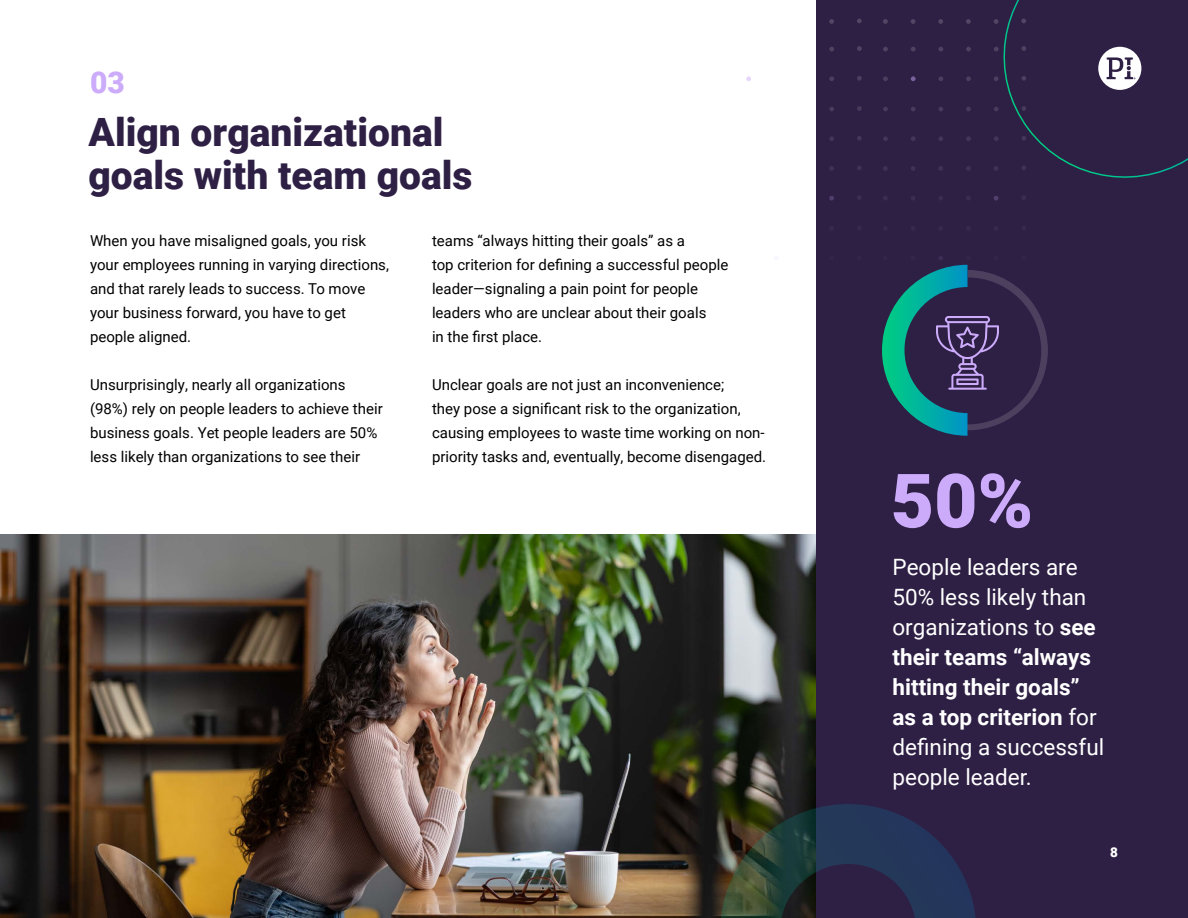
<style>
.page{position:relative;width:1188px;height:918px;background:#fff}
.page>*{position:absolute;margin:0;border:0;box-sizing:border-box;transform-origin:0 0}
.t1{font:900 75px "Roboto";color:#cbabfa}
.t2{font:900 39px/43.5px "Roboto";color:#2e1f44}
.t3{font:900 30px "Roboto";color:#cbabfa}
.t4{font:22.5px/30px "Roboto";color:#fff}
.t5{font:15px/24px "Roboto";color:#000}
.t6{font:900 13.5px "Roboto";color:#fff}
.s1{font-weight:700}
</style>
<div class="page">
<img style="left:0;top:534px;width:816px;height:384px">
<div style="left:816px;top:0;width:372px;height:918px;background:#2e1f44"></div>
<svg style="left:966px;top:19px;width:5px;height:5px"></svg>
<svg style="left:911px;top:19px;width:4px;height:5px"></svg>
<svg style="left:883px;top:19px;width:5px;height:5px"></svg>
<svg style="left:938px;top:19px;width:5px;height:5px"></svg>
<svg style="left:966px;top:47px;width:5px;height:4px"></svg>
<svg style="left:911px;top:47px;width:5px;height:4px"></svg>
<svg style="left:883px;top:47px;width:5px;height:4px"></svg>
<svg style="left:938px;top:47px;width:5px;height:4px"></svg>
<svg style="left:966px;top:76px;width:5px;height:5px"></svg>
<svg style="left:883px;top:76px;width:5px;height:5px"></svg>
<svg style="left:938px;top:76px;width:5px;height:5px"></svg>
<svg style="left:966px;top:107px;width:5px;height:4px"></svg>
<svg style="left:911px;top:107px;width:5px;height:4px"></svg>
<svg style="left:883px;top:107px;width:5px;height:4px"></svg>
<svg style="left:938px;top:107px;width:5px;height:4px"></svg>
<svg style="left:966px;top:136px;width:5px;height:5px"></svg>
<svg style="left:911px;top:136px;width:5px;height:5px"></svg>
<svg style="left:883px;top:136px;width:5px;height:5px"></svg>
<svg style="left:938px;top:136px;width:5px;height:5px"></svg>
<svg style="left:966px;top:166px;width:5px;height:5px"></svg>
<svg style="left:911px;top:166px;width:4px;height:5px"></svg>
<svg style="left:883px;top:166px;width:5px;height:5px"></svg>
<svg style="left:938px;top:166px;width:5px;height:5px"></svg>
<svg style="left:966px;top:196px;width:5px;height:4px"></svg>
<svg style="left:911px;top:196px;width:4px;height:4px"></svg>
<svg style="left:883px;top:196px;width:4px;height:4px"></svg>
<svg style="left:939px;top:196px;width:4px;height:4px"></svg>
<svg style="left:911px;top:76px;width:5px;height:5px"></svg>
<svg style="left:857px;top:19px;width:5px;height:4px"></svg>
<svg style="left:829px;top:19px;width:5px;height:5px"></svg>
<svg style="left:857px;top:46px;width:5px;height:5px"></svg>
<svg style="left:829px;top:47px;width:5px;height:4px"></svg>
<svg style="left:857px;top:76px;width:5px;height:5px"></svg>
<svg style="left:829px;top:76px;width:5px;height:5px"></svg>
<svg style="left:857px;top:106px;width:5px;height:5px"></svg>
<svg style="left:829px;top:107px;width:5px;height:4px"></svg>
<svg style="left:857px;top:136px;width:5px;height:5px"></svg>
<svg style="left:829px;top:136px;width:5px;height:5px"></svg>
<svg style="left:857px;top:166px;width:5px;height:4px"></svg>
<svg style="left:829px;top:166px;width:5px;height:5px"></svg>
<svg style="left:857px;top:196px;width:4px;height:4px"></svg>
<svg style="left:746px;top:76px;width:5px;height:5px"></svg>
<svg style="left:829px;top:196px;width:5px;height:5px"></svg>
<svg style="left:993px;top:0;width:195px;height:201px"></svg>
<svg style="left:662px;top:746px;width:314px;height:172px"></svg>
<svg style="left:882px;top:256px;width:166px;height:180px"></svg>
<h3 class="t3" style="left:90px;top:61px;width:36px">03</h3>
<h2 class="t2" style="left:88px;top:109px;width:385px">Align organizational goals with team goals</h2>
<p class="t5" style="left:90px;top:228px;width:300px">When you have misaligned goals, you risk your employees running in varying directions, and that rarely leads to success. To move your business forward, you have to get people aligned.</p>
<p class="t5" style="left:90px;top:372px;width:294px">Unsurprisingly, nearly all organizations (98%) rely on people leaders to achieve their business goals. Yet people leaders are 50% less likely than organizations to see their</p>
<p class="t5" style="left:432px;top:228px;width:298px">teams “always hitting their goals” as a<br>top criterion for defining a successful people leader—signaling a pain point for people leaders who are unclear about their goals<br>in the first place.</p>
<p class="t5" style="left:432px;top:372px;width:336px">Unclear goals are not just an inconvenience;<br>they pose a significant risk to the organization, causing employees to waste time working on non&shy;priority tasks and, eventually, become disengaged.</p>
<h1 class="t1" style="left:891px;top:448px;width:144px">50%</h1>
<h3 class="t4" style="left:892px;top:551px;width:213px">People leaders are<br>50% less likely than organizations to <span class="s1">see their teams “always hitting their goals” as a top criterion</span> for defining a successful people leader.</h3>
<p class="t6" style="left:1110px;top:843px;width:9px">8</p>
</div>
